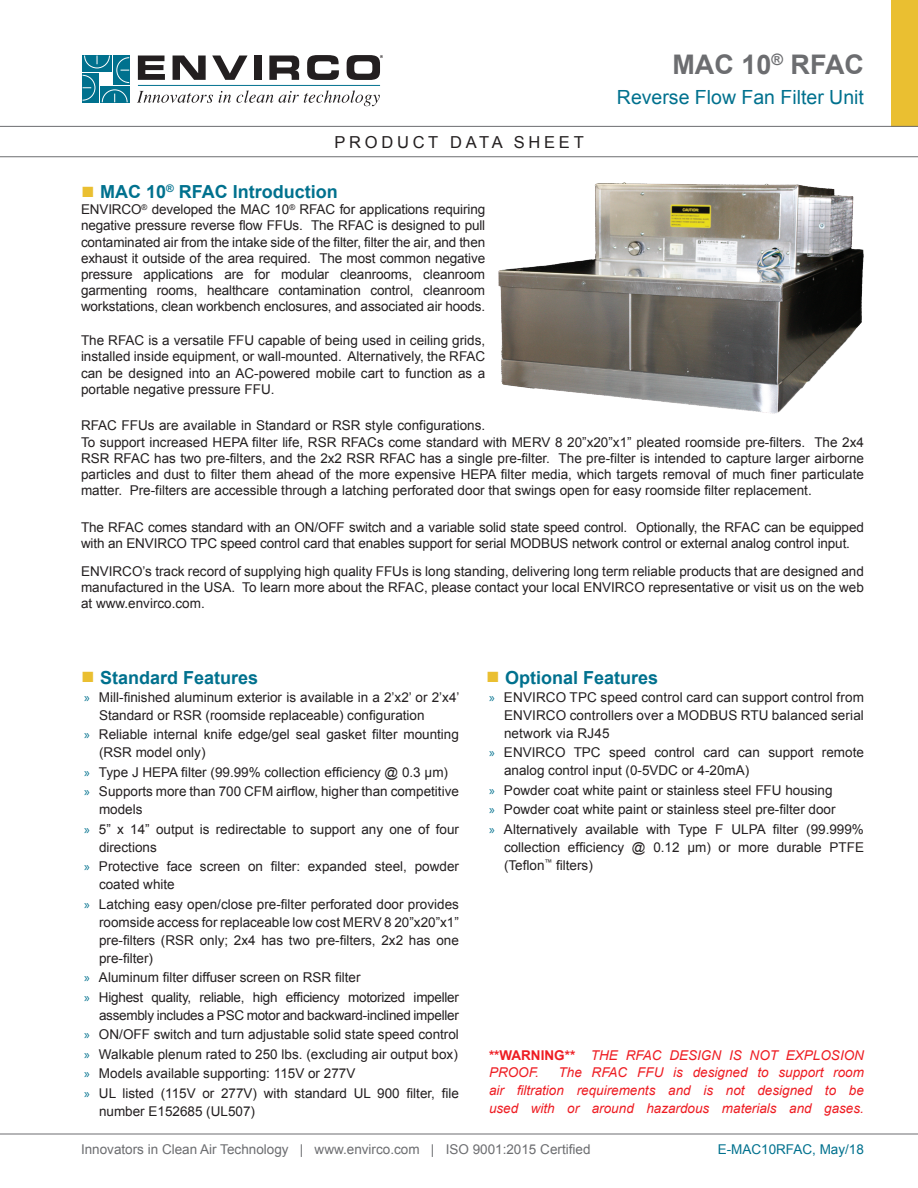
<style>
.page{position:relative;width:918px;height:1188px;background:#fff}
.page>*{position:absolute;margin:0;border:0;box-sizing:border-box;transform-origin:0 0}
.t1{font:700 27px "Arial";color:#6c6d70}
.t2{font:19.5px "Arial";color:#00718e}
.t3{font:700 18px "Arial";color:#00718e}
.t4{font:16.5px "Arial";letter-spacing:.225em;color:#231f20}
.SubTitleSpacing{font:13.5px/16.2px "Arial";color:#231f20;text-align:justify}
.Bullets{font:13.5px/18px "Arial";color:#231f20}
.Bullets-2{font:italic 13.5px "Arial";color:#ee1d23}
.Bullets-3{font:13.5px/18px "Arial";letter-spacing:-.02em;color:#231f20;text-align:right}
.t5{font:13.5px "Arial";color:#6c6d70}
.t6{font:13.5px "Arial";color:#00718e}
.s1{font-family:"Times New Roman";font-weight:400;font-size:22.5px;color:#eabf31}
.s2{font-family:"Myriad Pro";color:#00718e}
.s3{font-weight:700;font-style:normal}
</style>
<div class="page">
<svg style="left:138px;top:56px;width:27px;height:24px"></svg>
<svg style="left:173px;top:56px;width:33px;height:24px"></svg>
<svg style="left:212px;top:56px;width:36px;height:24px"></svg>
<svg style="left:269px;top:56px;width:30px;height:24px"></svg>
<svg style="left:307px;top:55px;width:32px;height:25px"></svg>
<div style="left:254px;top:56px;width:7px;height:24px;background:#231f20"></div>
<div style="left:82px;top:56px;width:30px;height:16px;background:#00718e"></div>
<svg style="left:84px;top:55px;width:26px;height:14px"></svg>
<div style="left:113px;top:56px;width:16px;height:29px;background:#00718e"></div>
<svg style="left:116px;top:57px;width:14px;height:26px"></svg>
<div style="left:100px;top:86px;width:29px;height:16px;background:#00718e"></div>
<svg style="left:102px;top:89px;width:26px;height:14px"></svg>
<div style="left:83px;top:73px;width:16px;height:29px;background:#00718e"></div>
<svg style="left:82px;top:75px;width:14px;height:26px"></svg>
<hr style="left:138px;top:85px;width:242px;height:1px;background:#00718e">
<svg style="left:137px;top:90px;width:243px;height:16px"></svg>
<svg style="left:347px;top:55px;width:36px;height:25px"></svg>
<hr style="left:0;top:1134px;width:918px;height:1px;background:#6c6d70">
<div style="left:891px;top:0;width:27px;height:126px;background:#eabf31"></div>
<svg style="left:0;top:126px;width:918px;height:31px"></svg>
<img style="left:499px;top:182px;width:365px;height:231px">
<h1 class="t1" style="left:672px;top:46px;width:193px">MAC 10<sup>®</sup> RFAC</h1>
<h2 class="t2" style="left:617px;top:84px;width:249px">Reverse Flow Fan Filter Unit</h2>
<p class="t4" style="left:335px;top:131px;width:251px">PRODUCT DATA SHEET</p>
<p class="t3" style="left:81px;top:180px;width:258px"><span class="s1">■</span> MAC 10<sup>®</sup> RFAC Introduction</p>
<p class="SubTitleSpacing" style="left:81px;top:202px;width:406px">ENVIRCO<sup>®</sup> developed the MAC 10<sup>®</sup> RFAC for applications requiring negative pressure reverse flow FFUs. The RFAC is designed to pull contaminated air from the intake side of the filter, filter the air, and then exhaust it outside of the area required. The most common negative pressure applications are for modular cleanrooms, cleanroom garmenting rooms, healthcare contamination control, cleanroom workstations, clean workbench enclosures, and associated air hoods.</p>
<p class="SubTitleSpacing" style="left:81px;top:332px;width:406px">The RFAC is a versatile FFU capable of being used in ceiling grids, installed inside equipment, or wall-mounted. Alternatively, the RFAC can be designed into an AC-powered mobile cart to function as a portable negative pressure FFU.</p>
<p class="SubTitleSpacing" style="left:81px;top:418px;width:785px;text-align:left">RFAC FFUs are available in Standard or RSR style configurations.<br>To support increased HEPA filter life, RSR RFACs come standard with MERV 8 20”x20”x1” pleated roomside pre-filters. The 2x4<br>RSR RFAC has two pre-filters, and the 2x2 RSR RFAC has a single pre-filter. The pre-filter is intended to capture larger airborne particles and dust to filter them ahead of the more expensive HEPA filter media, which targets removal of much finer particulate matter. Pre-filters are accessible through a latching perforated door that swings open for easy roomside filter replacement.</p>
<p class="SubTitleSpacing" style="left:81px;top:519px;width:784px">The RFAC comes standard with an ON/OFF switch and a variable solid state speed control. Optionally, the RFAC can be equipped with an ENVIRCO TPC speed control card that enables support for serial MODBUS network control or external analog control input.</p>
<p class="SubTitleSpacing" style="left:81px;top:563px;width:784px">ENVIRCO’s track record of supplying high quality FFUs is long standing, delivering long term reliable products that are designed and manufactured in the USA. To learn more about the RFAC, please contact your local ENVIRCO representative or visit us on the web at www.envirco.com.</p>
<p class="t3" style="left:81px;top:666px;width:179px"><span class="s1">■</span> Standard Features</p>
<p class="Bullets" style="left:99px;top:688px;width:362px;text-indent:-15px"><span class="s2">»</span> Mill-finished aluminum exterior is available in a 2’x2’ or 2’x4’<br>Standard or RSR (roomside replaceable) configuration</p>
<p class="Bullets" style="left:99px;top:726px;width:362px;text-indent:-15px"><span class="s2">»</span> Reliable internal knife edge/gel seal gasket filter mounting (RSR model only)</p>
<p class="Bullets" style="left:84px;top:763px;width:366px"><span class="s2">»</span> Type J HEPA filter (99.99% collection efficiency @ 0.3 µm)</p>
<p class="Bullets" style="left:99px;top:783px;width:361px;text-indent:-15px"><span class="s2">»</span> Supports more than 700 CFM airflow, higher than competitive models</p>
<p class="Bullets" style="left:99px;top:820px;width:362px;text-indent:-15px"><span class="s2">»</span> 5” x 14” output is redirectable to support any one of four directions</p>
<p class="Bullets" style="left:99px;top:858px;width:362px;text-indent:-15px"><span class="s2">»</span> Protective face screen on filter: expanded steel, powder coated white</p>
<p class="Bullets" style="left:99px;top:895px;width:361px;text-align:justify;text-indent:-15px"><span class="s2">»</span> Latching easy open/close pre-filter perforated door provides roomside access for replaceable low cost MERV 8 20”x20”x1” pre-filters (RSR only; 2x4 has two pre-filters, 2x2 has one pre-filter)</p>
<p class="Bullets" style="left:84px;top:969px;width:278px"><span class="s2">»</span> Aluminum filter diffuser screen on RSR filter</p>
<p class="Bullets-3" style="left:84px;top:988px;width:376px"><span class="s2">»</span> Highest quality, reliable, high efficiency motorized impeller assembly includes a PSC motor and backward-inclined impeller</p>
<p class="Bullets" style="left:84px;top:1026px;width:376px"><span class="s2">»</span> ON/OFF switch and turn adjustable solid state speed control</p>
<p class="Bullets" style="left:84px;top:1045px;width:375px"><span class="s2">»</span> Walkable plenum rated to 250 lbs. (excluding air output box)</p>
<p class="Bullets" style="left:84px;top:1065px;width:273px"><span class="s2">»</span> Models available supporting: 115V or 277V</p>
<p class="Bullets" style="left:99px;top:1084px;width:361px;text-indent:-15px"><span class="s2">»</span> UL listed (115V or 277V) with standard UL 900 filter, file number E152685 (UL507)</p>
<p class="t3" style="left:486px;top:666px;width:174px"><span class="s1">■</span> Optional Features</p>
<p class="Bullets" style="left:504px;top:688px;width:361px;text-align:justify;text-indent:-15px"><span class="s2">»</span> ENVIRCO TPC speed control card can support control from ENVIRCO controllers over a MODBUS RTU balanced serial network via RJ45</p>
<p class="Bullets" style="left:504px;top:744px;width:361px;text-indent:-15px"><span class="s2">»</span> ENVIRCO TPC speed control card can support remote analog control input (0-5VDC or 4-20mA)</p>
<p class="Bullets" style="left:489px;top:781px;width:345px"><span class="s2">»</span> Powder coat white paint or stainless steel FFU housing</p>
<p class="Bullets" style="left:489px;top:801px;width:348px"><span class="s2">»</span> Powder coat white paint or stainless steel pre-filter door</p>
<p class="Bullets" style="left:504px;top:820px;width:362px;text-align:justify;text-indent:-15px"><span class="s2">»</span> Alternatively available with Type F ULPA filter (99.999% collection efficiency @ 0.12 µm) or more durable PTFE (Teflon<sup>™</sup> filters)</p>
<p class="Bullets-2" style="left:489px;top:1046px;width:377px"><span class="s3">**WARNING**</span> THE RFAC DESIGN IS NOT EXPLOSION</p>
<p class="Bullets-2" style="left:489px;top:1064px;width:52px">PROOF.</p>
<p class="Bullets-2" style="left:559px;top:1064px;width:307px">The RFAC FFU is designed to support room</p>
<p class="Bullets-2" style="left:489px;top:1082px;width:376px">air filtration requirements and is not designed to be</p>
<p class="Bullets-2" style="left:489px;top:1099px;width:376px">used with or around hazardous materials and gases.</p>
<p class="t5" style="left:81px;top:1140px;width:511px">Innovators in Clean Air Technology | www.envirco.com | ISO 9001:2015 Certified</p>
<p class="t6" style="left:718px;top:1140px;width:148px">E-MAC10RFAC, May/18</p>
</div>
